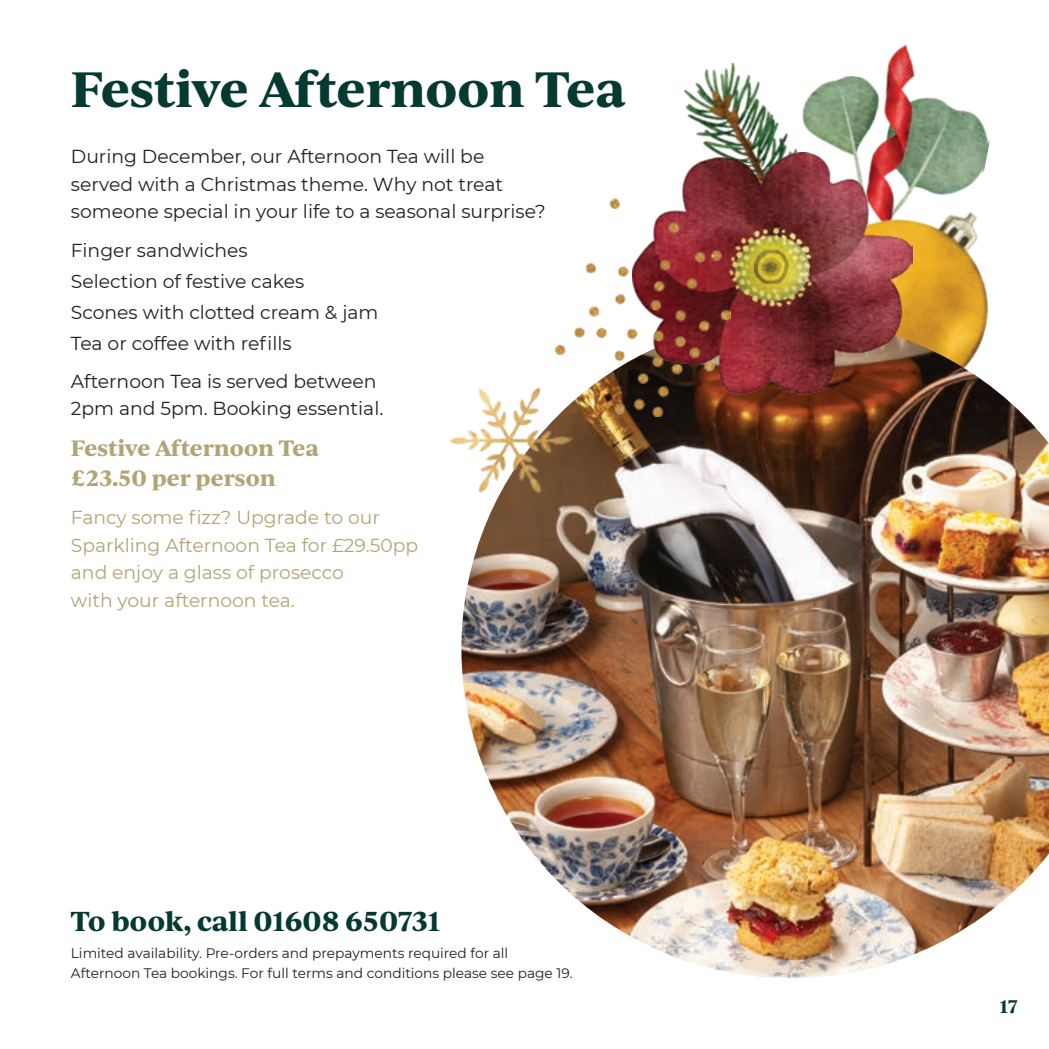
<style>
.page{position:relative;width:1049px;height:1049px;background:#fff}
.page>*{position:absolute;margin:0;border:0;box-sizing:border-box;transform-origin:0 0}
.Page_headers{font:700 47.5px "Ivy Journal";letter-spacing:-.015em;color:#053a32}
.Body_Subs{font:700 26.25px "Ivy Journal";letter-spacing:-.01em;color:#053a32}
.Prices{font:700 21.25px/30px "Ivy Journal";color:#b1a576}
.Bodycopy{font:18.75px/27.5px "Montserrat";color:#231f20}
.Bodycopy-2{font:18.75px/27.5px "Montserrat";color:#b1a576}
.Body_Subs-2{font:700 17.5px "Ivy Journal";color:#053a32}
.Small_print{font:13.75px/20px "Montserrat";color:#231f20}
</style>
<div class="page">
<img style="left:925px;top:97px;width:65px;height:55px">
<img style="left:925px;top:152px;width:64px;height:167px">
<img style="left:683px;top:44px;width:242px;height:275px">
<img style="left:461px;top:319px;width:588px;height:659px">
<img style="left:682px;top:152px;width:231px;height:245px">
<img style="left:555px;top:198px;width:175px;height:218px">
<img style="left:449px;top:360px;width:139px;height:159px">
<p class="Page_headers" style="left:71px;top:53px;width:557px">Festive Afternoon Tea</p>
<p class="Bodycopy" style="left:71px;top:142px;width:476px">During December, our Afternoon Tea will be served with a Christmas theme. Why not treat someone special in your life to a seasonal surprise?</p>
<p class="Bodycopy" style="left:71px;top:235px;width:178px">Finger sandwiches</p>
<p class="Bodycopy" style="left:71px;top:267px;width:235px">Selection of festive cakes</p>
<p class="Bodycopy" style="left:71px;top:298px;width:309px">Scones with clotted cream &amp; jam</p>
<p class="Bodycopy" style="left:71px;top:329px;width:222px">Tea or coffee with refills</p>
<p class="Bodycopy" style="left:71px;top:367px;width:314px">Afternoon Tea is served between<br>2pm and 5pm. Booking essential.</p>
<p class="Prices" style="left:71px;top:432px;width:250px">Festive Afternoon Tea £23.50 per person</p>
<p class="Bodycopy-2" style="left:71px;top:503px;width:349px">Fancy some fizz? Upgrade to our<br>Sparkling Afternoon Tea for £29.50pp and enjoy a glass of prosecco<br>with your afternoon tea.</p>
<p class="Body_Subs" style="left:71px;top:901px;width:371px">To book, call 01608 650731</p>
<p class="Small_print" style="left:71px;top:943px;width:503px">Limited availability. Pre-orders and prepayments required for all<br>Afternoon Tea bookings. For full terms and conditions please see page 19.</p>
<p class="Body_Subs-2" style="left:999px;top:993px;width:20px">17</p>
</div>
